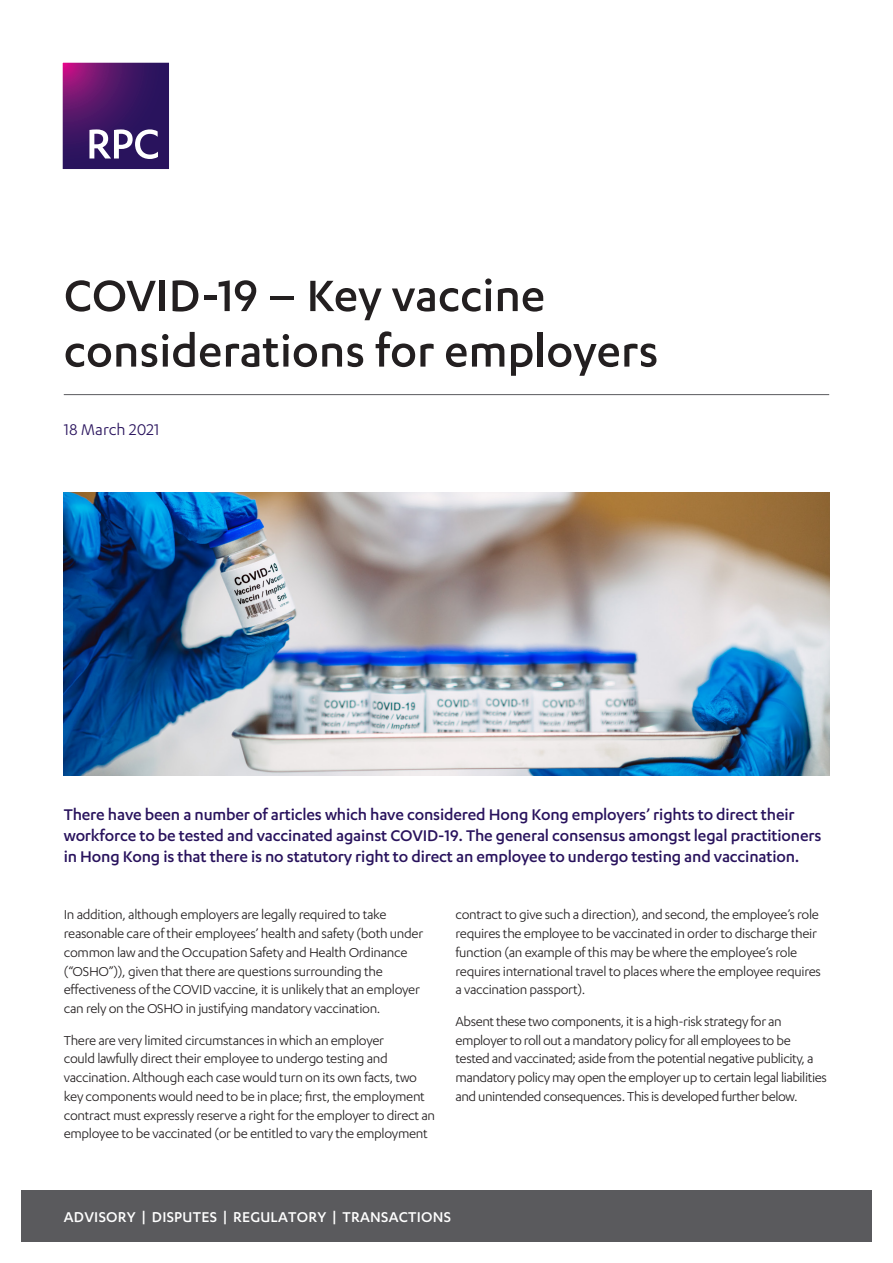
<style>
.page{position:relative;width:893px;height:1263px;background:#fff}
.page>*{position:absolute;margin:0;border:0;box-sizing:border-box;transform-origin:0 0}
.Main_cover_title__on{font:500 51px/55.5px "Karbon";color:#231f20}
.Intro_text__12pt{font:500 18px/21px "Karbon";letter-spacing:-.01em;color:#29135d}
.Date_style_-_front_c{font:18px "Karbon";color:#29135d}
.t1{font:500 16.5px "Karbon";letter-spacing:.015em;color:#fff}
.Body{font:15px/18.8px "Karbon";letter-spacing:-.02em;color:#231f20}
</style>
<div class="page">
<div style="left:21px;top:1191px;width:851px;height:51px;background:#5a5a5d"></div>
<hr style="left:64px;top:394px;width:765px;height:1px;background:#5a5a5d">
<img style="left:64px;top:493px;width:765px;height:283px">
<svg style="left:62px;top:62px;width:107px;height:107px;background:#542a72"></svg>
<p class="Main_cover_title__on" style="left:64px;top:266px;width:596px">COVID-19 – Key vaccine considerations for employers</p>
<p class="Date_style_-_front_c" style="left:64px;top:420px;width:97px">18 March 2021</p>
<p class="Intro_text__12pt" style="left:64px;top:804px;width:759px">There have been a number of articles which have considered Hong Kong employers’ rights to direct their workforce to be tested and vaccinated against COVID-19. The general consensus amongst legal practitioners in Hong Kong is that there is no statutory right to direct an employee to undergo testing and vaccination.</p>
<p class="Body" style="left:64px;top:905px;width:361px">In addition, although employers are legally required to take reasonable care of their employees’ health and safety (both under common law and the Occupation Safety and Health Ordinance (“OSHO”)), given that there are questions surrounding the effectiveness of the COVID vaccine, it is unlikely that an employer can rely on the OSHO in justifying mandatory vaccination.</p>
<p class="Body" style="left:64px;top:1030px;width:373px">There are very limited circumstances in which an employer<br>could lawfully direct their employee to undergo testing and vaccination. Although each case would turn on its own facts, two key components would need to be in place; first, the employment contract must expressly reserve a right for the employer to direct an employee to be vaccinated (or be entitled to vary the employment</p>
<p class="Body" style="left:455px;top:905px;width:367px">contract to give such a direction), and second, the employee’s role requires the employee to be vaccinated in order to discharge their function (an example of this may be where the employee’s role requires international travel to places where the employee requires a vaccination passport).</p>
<p class="Body" style="left:455px;top:1011px;width:373px">Absent these two components, it is a high-risk strategy for an employer to roll out a mandatory policy for all employees to be tested and vaccinated; aside from the potential negative publicity, a mandatory policy may open the employer up to certain legal liabilities and unintended consequences. This is developed further below.</p>
<p class="t1" style="left:64px;top:1208px;width:389px">ADVISORY | DISPUTES | REGULATORY | TRANSACTIONS</p>
</div>
